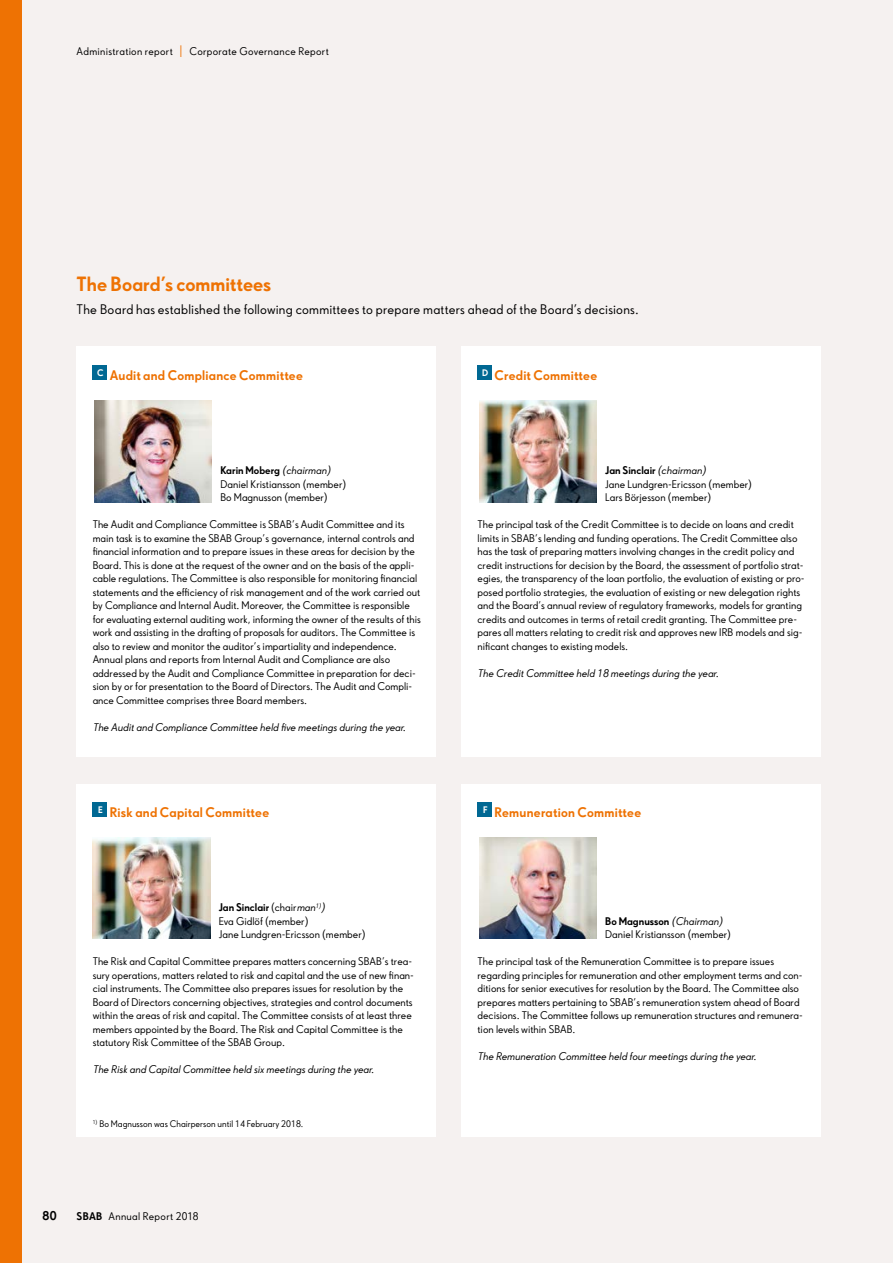
<style>
.page{position:relative;width:893px;height:1263px;background:#f5f1f0}
.page>*{position:absolute;margin:0;border:0;box-sizing:border-box;transform-origin:0 0}
.t1{font:700 19.5px "SBAB Sans";color:#ee7203}
.t2{font:700 13.2px "SBAB Sans";letter-spacing:.015em;color:#ee7203}
.t3{font:13.2px "SBAB Sans";letter-spacing:.015em;color:#000}
.t4{font:700 12px "SBAB Sans";color:#000}
.t5{font:10.5px/13.5px "SBAB Sans";color:#000}
.t6{font:italic 10.5px "SBAB Sans";color:#000}
.t7{font:10.5px "SBAB Sans";letter-spacing:.03em;color:#000}
.t8{font:9px "SBAB Sans";color:#000}
.s1{font-size:15.75px;color:#ee7203}
.s2{font-weight:700}
.s3{font-style:italic}
</style>
<div class="page">
<div style="left:77px;top:347px;width:359px;height:410px;background:#fff"></div>
<div style="left:461px;top:347px;width:360px;height:410px;background:#fff"></div>
<div style="left:461px;top:783px;width:360px;height:353px;background:#fff"></div>
<div style="left:77px;top:783px;width:359px;height:353px;background:#fff"></div>
<div style="left:93px;top:365px;width:14px;height:15px;background:#006893"></div>
<div style="left:477px;top:365px;width:15px;height:15px;background:#006893"></div>
<div style="left:477px;top:802px;width:15px;height:14px;background:#006893"></div>
<div style="left:93px;top:802px;width:14px;height:14px;background:#006893"></div>
<img style="left:94px;top:401px;width:118px;height:101px">
<img style="left:479px;top:401px;width:118px;height:101px">
<img style="left:93px;top:838px;width:117px;height:101px">
<img style="left:479px;top:838px;width:118px;height:101px">
<div style="left:0;top:0;width:21px;height:1263px;background:#ee7203"></div>
<p class="t7" style="left:77px;top:45px;width:254px">Administration report <span class="s1">I</span> Corporate Governance Report</p>
<h1 class="t1" style="left:77px;top:271px;width:196px">The Board’s committees</h1>
<p class="t3" style="left:77px;top:301px;width:564px">The Board has established the following committees to prepare matters ahead of the Board’s decisions.</p>
<p class="t2" style="left:97px;top:366px;width:207px"><sup>C</sup> Audit and Compliance Committee</p>
<p class="t5" style="left:220px;top:463px;width:127px"><span class="s2">Karin Moberg</span> <span class="s3">(chairman)<br></span>Daniel Kristiansson (member)<br>Bo Magnusson (member)</p>
<p class="t5" style="left:93px;top:517px;width:330px">The Audit and Compliance Committee is SBAB’s Audit Committee and its main task is to examine the SBAB Group’s governance, internal controls and financial information and to prepare issues in these areas for decision by the Board. This is done at the request of the owner and on the basis of the appli&shy;cable regulations. The Committee is also responsible for monitoring financial statements and the efficiency of risk management and of the work carried out by Compliance and Internal Audit. Moreover, the Committee is responsible for evaluating external auditing work, informing the owner of the results of this work and assisting in the drafting of proposals for auditors. The Committee is also to review and monitor the auditor’s impartiality and independence.<br>Annual plans and reports from Internal Audit and Compliance are also addressed by the Audit and Compliance Committee in preparation for deci&shy;sion by or for presentation to the Board of Directors. The Audit and Compli&shy;ance Committee comprises three Board members.</p>
<p class="t6" style="left:93px;top:720px;width:315px">The Audit and Compliance Committee held five meetings during the year.</p>
<p class="t2" style="left:98px;top:803px;width:173px"><sup>E</sup> Risk and Capital Committee</p>
<p class="t5" style="left:219px;top:900px;width:148px"><span class="s2">Jan Sinclair</span> (chair<span class="s3">man</span><sup>1)</sup><span class="s3">)<br></span>Eva Gidlöf (member)<br>Jane Lundgren-Ericsson (member)</p>
<p class="t5" style="left:93px;top:954px;width:323px">The Risk and Capital Committee prepares matters concerning SBAB’s trea&shy;sury operations, matters related to risk and capital and the use of new finan&shy;cial instruments. The Committee also prepares issues for resolution by the Board of Directors concerning objectives, strategies and control documents within the areas of risk and capital. The Committee consists of at least three members appointed by the Board. The Risk and Capital Committee is the statutory Risk Committee of the SBAB Group.</p>
<p class="t6" style="left:93px;top:1062px;width:283px">The Risk and Capital Committee held six meetings during the year.</p>
<p class="t8" style="left:93px;top:1118px;width:212px"><sup>1)</sup> Bo Magnusson was Chairperson until 14 February 2018.</p>
<p class="t4" style="left:43px;top:1208px;width:16px">80</p>
<p class="t7" style="left:77px;top:1210px;width:124px"><span class="s2">SBAB</span> Annual Report 2018</p>
<p class="t2" style="left:482px;top:366px;width:117px"><sup>D</sup> Credit Committee</p>
<p class="t5" style="left:605px;top:463px;width:148px"><span class="s2">Jan Sinclair</span> <span class="s3">(chairman)<br></span>Jane Lundgren-Ericsson (member)<br>Lars Börjesson (member)</p>
<p class="t5" style="left:477px;top:517px;width:329px">The principal task of the Credit Committee is to decide on loans and credit limits in SBAB’s lending and funding operations. The Credit Committee also has the task of preparing matters involving changes in the credit policy and credit instructions for decision by the Board, the assessment of portfolio strat&shy;egies, the transparency of the loan portfolio, the evaluation of existing or pro&shy;posed portfolio strategies, the evaluation of existing or new delegation rights and the Board’s annual review of regulatory frameworks, models for granting credits and outcomes in terms of retail credit granting. The Committee pre&shy;pares all matters relating to credit risk and approves new IRB models and sig&shy;nificant changes to existing models.</p>
<p class="t6" style="left:477px;top:666px;width:243px">The Credit Committee held 18 meetings during the year.</p>
<p class="t2" style="left:483px;top:803px;width:160px"><sup>F</sup> Remuneration Committee</p>
<p class="t5" style="left:605px;top:914px;width:127px"><span class="s2">Bo Magnusson</span> <span class="s3">(Chairman)<br></span>Daniel Kristiansson (member)</p>
<p class="t5" style="left:477px;top:954px;width:327px">The principal task of the Remuneration Committee is to prepare issues regarding principles for remuneration and other employment terms and con&shy;ditions for senior executives for resolution by the Board. The Committee also prepares matters pertaining to SBAB’s remuneration system ahead of Board decisions. The Committee follows up remuneration structures and remunera&shy;tion levels within SBAB.</p>
<p class="t6" style="left:477px;top:1049px;width:280px">The Remuneration Committee held four meetings during the year.</p>
</div>
